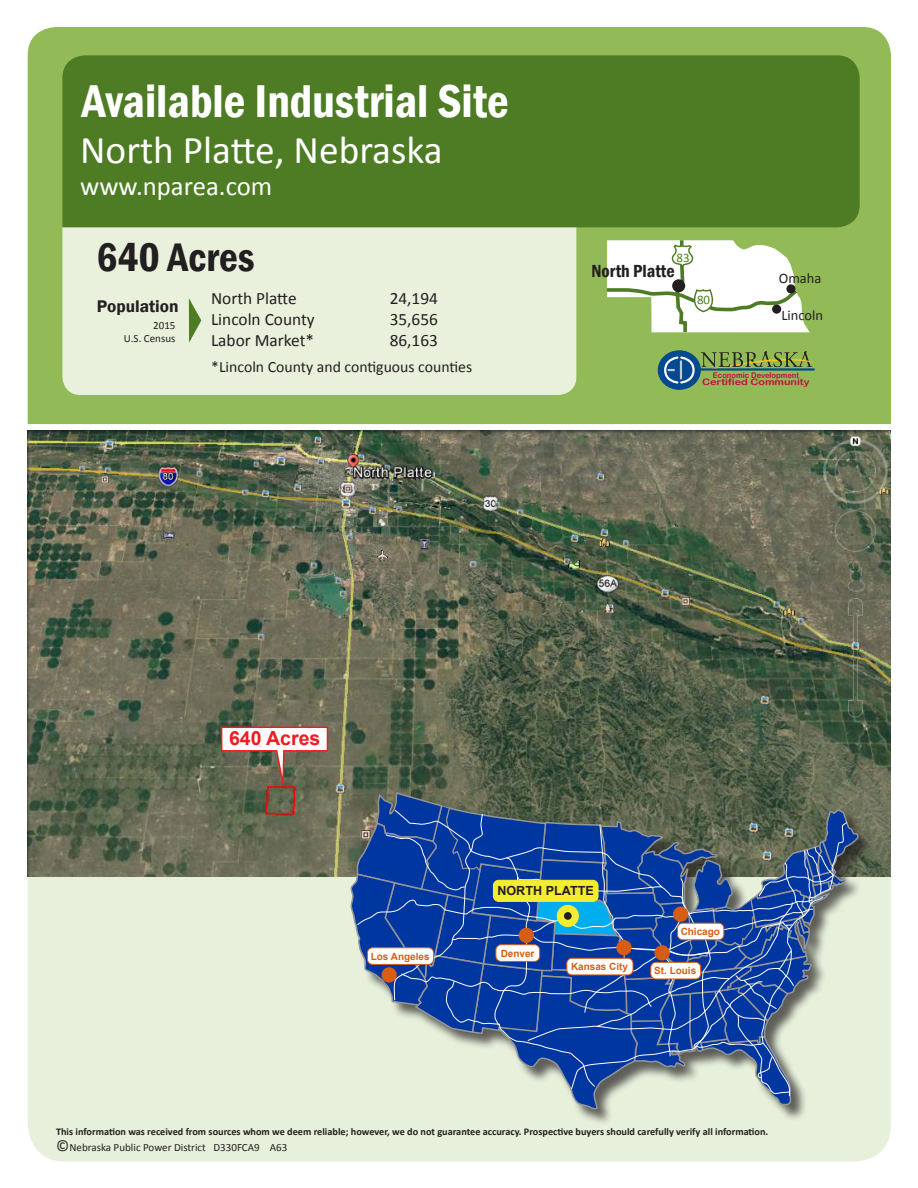
<style>
.page{position:relative;width:918px;height:1188px;background:#fff}
.page>*{position:absolute;margin:0;border:0;box-sizing:border-box;transform-origin:0 0}
.t1{font:600 condensed 47.25px "Franklin Gothic";color:#fff}
.t2{font:600 condensed 40.95px "Franklin Gothic";color:#231f20}
.t3{font:39.45px "Calibri";color:#fff}
.t4{font:26.85px "Calibri";color:#fff}
.t5{font:700 19.5px "Arial";color:#ee1d23}
.t6{font:600 condensed 18px "Franklin Gothic";color:#231f20}
.t7{font:17.4px "Calibri";color:#231f20}
.t8{font:600 17.4px "Franklin Gothic";color:#231f20}
.t9{font:15.75px "Calibri";color:#231f20}
.t10{font:14.55px "Calibri";color:#231f20}
.t11{font:13.05px "Calibri";color:#4d7c24}
.t12{font:700 12.6px "Arial";color:#231f20}
.t13{font:11.1px "Calibri";color:#231f20}
.t14{font:700 10.2px "Calibri";color:#231f20}
.t15{font:700 9.9px "Arial";color:#d75d14}
.t16{font:8.85px "Arial Rounded MT Bold";color:#c60a45;scale:1.21 1}
.t17{font:7.8px "Arial Rounded MT Bold";color:#c60a45;scale:.96 1}
.s1{font-size:15.75px}
</style>
<div class="page">
<div style="left:28px;top:27px;width:863px;height:397px;background:#92bb58"></div>
<div style="left:28px;top:877px;width:863px;height:285px;background:#e7f0db"></div>
<div style="left:62px;top:227px;width:514px;height:168px;background:#e9f1dd"></div>
<svg style="left:188px;top:295px;width:15px;height:51px"></svg>
<div style="left:62px;top:55px;width:798px;height:172px;background:#4d7c24"></div>
<div style="left:658px;top:351px;width:42px;height:38px;background:#014990;border-radius:50%"></div>
<div style="left:658px;top:351px;width:43px;height:39px;border:1px solid #014990;border-radius:50%"></div>
<svg style="left:663px;top:352px;width:151px;height:33px"></svg>
<svg style="left:603px;top:237px;width:207px;height:99px"></svg>
<img style="left:27px;top:430px;width:864px;height:447px">
<div style="left:351px;top:793px;width:524px;height:332px;background:#231f20;opacity:.7"></div>
<svg style="left:350px;top:791px;width:509px;height:320px"></svg>
<div style="left:616px;top:940px;width:16px;height:15px;background:#d75d14;border-radius:50%"></div>
<div style="left:382px;top:967px;width:15px;height:16px;background:#d75d14;border-radius:50%"></div>
<div style="left:654px;top:945px;width:16px;height:15px;background:#d75d14;border-radius:50%"></div>
<div style="left:673px;top:907px;width:15px;height:15px;background:#d75d14;border-radius:50%"></div>
<div style="left:519px;top:928px;width:15px;height:15px;background:#d75d14;border-radius:50%"></div>
<div style="left:367px;top:948px;width:67px;height:16px;background:#fff;border-radius:5px"></div>
<div style="left:367px;top:947px;width:67px;height:18px;border:1px solid #d75d14;border-radius:5px"></div>
<div style="left:651px;top:962px;width:50px;height:17px;background:#fff;border-radius:5px"></div>
<div style="left:650px;top:962px;width:51px;height:17px;border:1px solid #d75d14;border-radius:5px"></div>
<div style="left:677px;top:923px;width:47px;height:17px;background:#fff;border-radius:5px"></div>
<div style="left:677px;top:923px;width:47px;height:17px;border:1px solid #d75d14;border-radius:5px"></div>
<div style="left:567px;top:958px;width:66px;height:17px;background:#fff;border-radius:5px"></div>
<div style="left:566px;top:958px;width:67px;height:17px;border:1px solid #d75d14;border-radius:5px"></div>
<div style="left:496px;top:945px;width:44px;height:16px;background:#fff;border-radius:5px"></div>
<div style="left:496px;top:944px;width:44px;height:18px;border:1px solid #d75d14;border-radius:5px"></div>
<div style="left:557px;top:905px;width:22px;height:22px;background:#f4ed2f;border-radius:50%"></div>
<div style="left:564px;top:912px;width:8px;height:8px;background:#231f20;border-radius:50%"></div>
<div style="left:493px;top:880px;width:105px;height:21px;background:#f4ed2f;border-radius:5px"></div>
<div style="left:493px;top:880px;width:106px;height:22px;border:1px solid #f4ed2f;border-radius:5px"></div>
<svg style="left:220px;top:726px;width:109px;height:71px"></svg>
<p class="t1" style="left:82px;top:69px;width:429px">Available Industrial Site</p>
<p class="t3" style="left:80px;top:125px;width:364px">North Platte, Nebraska</p>
<p class="t4" style="left:80px;top:169px;width:194px">www.nparea.com</p>
<p class="t2" style="left:96px;top:230px;width:160px">640 Acres</p>
<p class="t8" style="left:97px;top:295px;width:83px">Population</p>
<p class="t13" style="left:153px;top:319px;width:24px">2015</p>
<p class="t13" style="left:124px;top:331px;width:53px">U.S. Census</p>
<p class="t7" style="left:211px;top:287px;width:87px">North Platte</p>
<p class="t7" style="left:390px;top:287px;width:50px">24,194</p>
<p class="t7" style="left:211px;top:308px;width:105px">Lincoln County</p>
<p class="t7" style="left:390px;top:308px;width:50px">35,656</p>
<p class="t7" style="left:211px;top:329px;width:105px">Labor Market*</p>
<p class="t7" style="left:390px;top:329px;width:50px">86,163</p>
<p class="t9" style="left:211px;top:357px;width:263px">*Lincoln County and contiguous counties</p>
<p class="t11" style="left:677px;top:249px;width:15px">83</p>
<p class="t6" style="left:591px;top:259px;width:85px">North Platte</p>
<p class="t11" style="left:697px;top:292px;width:15px">80</p>
<p class="t10" style="left:779px;top:268px;width:44px">Omaha</p>
<p class="t10" style="left:781px;top:306px;width:43px">Lincoln</p>
<p class="t17" style="left:713px;top:370px;width:91px">Economic Development</p>
<p class="t16" style="left:702px;top:377px;width:90px">Certified Community</p>
<p class="t5" style="left:229px;top:726px;width:93px">640 Acres</p>
<p class="t12" style="left:497px;top:883px;width:98px">NORTH PLATTE</p>
<p class="t15" style="left:371px;top:950px;width:60px">Los Angeles</p>
<p class="t15" style="left:501px;top:947px;width:35px">Denver</p>
<p class="t15" style="left:571px;top:960px;width:59px">Kansas City</p>
<p class="t15" style="left:681px;top:925px;width:41px">Chicago</p>
<p class="t15" style="left:654px;top:964px;width:44px">St. Louis</p>
<p class="t14" style="left:56px;top:1126px;width:714px">This information was received from sources whom we deem reliable; however, we do not guarantee accuracy. Prospective buyers should carefully verify all information.</p>
<p class="t13" style="left:56px;top:1140px;width:233px"><span class="s1">©</span>Nebraska Public Power District D330FCA9 A63</p>
</div>
